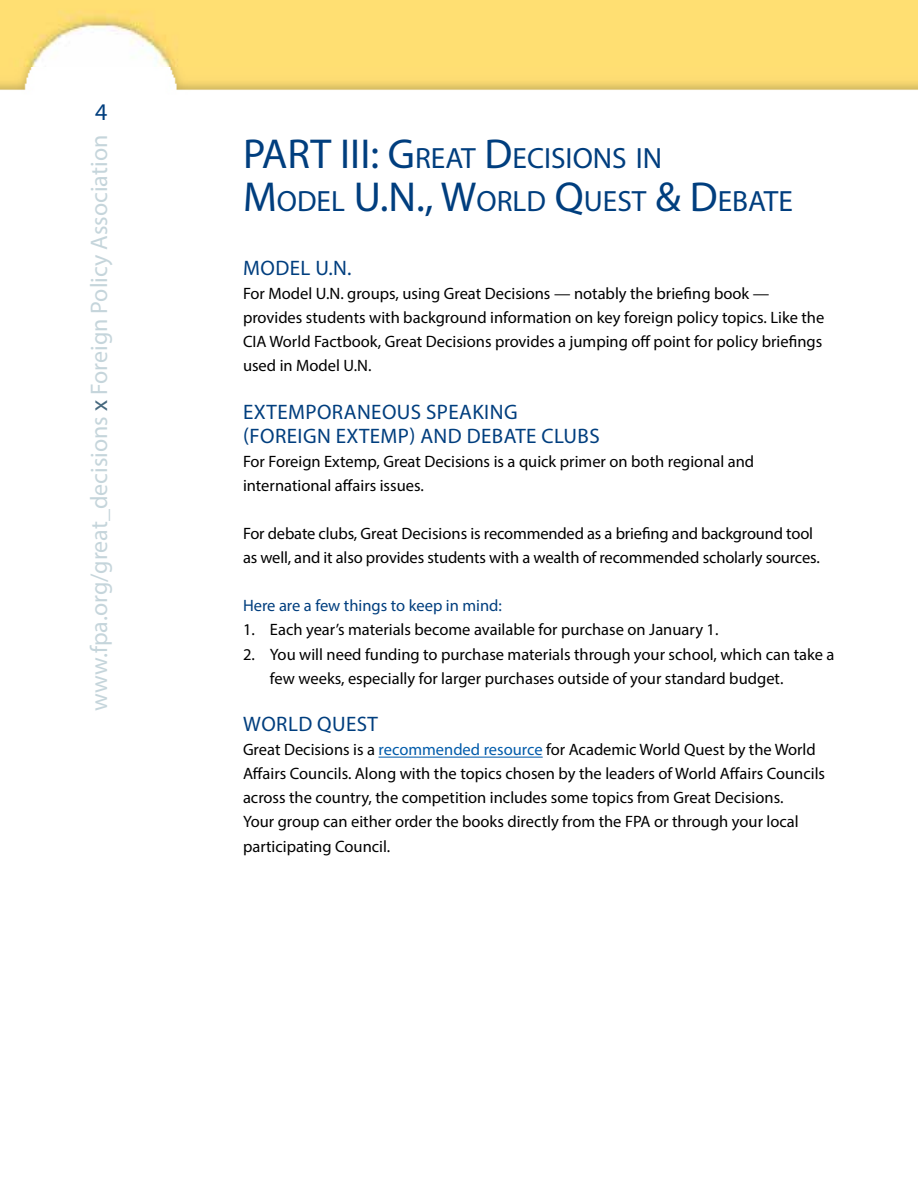
<style>
.page{position:relative;width:918px;height:1188px;background:#fff}
.page>*{position:absolute;margin:0;border:0;box-sizing:border-box;transform-origin:0 0}
.t1{font:42px "Myriad Pro";color:#003e7e}
.t2{font:29.4px/43.5px "Myriad Pro";color:#003e7e}
.t3{font:24px "Myriad Pro";color:#c5d5db}
.t4{font:24px "Myriad Pro";color:#003e7e}
.t5{font:21px/24px "Myriad Pro";letter-spacing:.02em;color:#003e7e}
.t6{font:16.5px/24px "Myriad Pro";color:#000}
.t7{font:16.5px "Myriad Pro";color:#003e7e}
.s1{color:#46687d}
.s2{font-size:42px}
.s3{color:#005baa}
</style>
<div class="page">
<img style="left:0;top:0;width:918px;height:758px">
<hr style="left:379px;top:757px;width:164px;height:1px;background:#005baa">
<h3 class="t4" style="left:95px;top:97px;width:14px">4</h3>
<h3 class="t3" style="left:84px;top:711px;width:577px;rotate:-90deg">www.fpa.org/great_decisions <span class="s1">x</span> Foreign Policy Association</h3>
<h2 class="t2" style="left:243px;top:136px;width:551px;text-indent:97px"><span class="s2">III: G</span>REAT <span class="s2">D</span>ECISIONS IN<br><span class="s2">M</span>ODEL <span class="s2">U.N., W</span>ORLD <span class="s2">Q</span>UEST <span class="s2">&amp; D</span>EBATE</h2>
<h1 class="t1" style="left:243px;top:128px;width:43px">PART</h1>
<p class="t5" style="left:243px;top:256px;width:110px">MODEL U.N.</p>
<p class="t6" style="left:243px;top:282px;width:583px">For Model U.N. groups, using Great Decisions — notably the briefing book — provides students with background information on key foreign policy topics. Like the CIA World Factbook, Great Decisions provides a jumping off point for policy briefings used in Model U.N.</p>
<p class="t5" style="left:243px;top:400px;width:358px">EXTEMPORANEOUS SPEAKING (FOREIGN EXTEMP) AND DEBATE CLUBS</p>
<p class="t6" style="left:243px;top:450px;width:513px">For Foreign Extemp, Great Decisions is a quick primer on both regional and international affairs issues.</p>
<p class="t6" style="left:243px;top:522px;width:578px">For debate clubs, Great Decisions is recommended as a briefing and background tool as well, and it also provides students with a wealth of recommended scholarly sources.</p>
<p class="t7" style="left:243px;top:596px;width:260px">Here are a few things to keep in mind:</p>
<p class="t6" style="left:243px;top:618px;width:477px">1. Each year’s materials become available for purchase on January 1.</p>
<p class="t6" style="left:270px;top:642px;width:566px;text-indent:-27px">2. You will need funding to purchase materials through your school, which can take a few weeks, especially for larger purchases outside of your standard budget.</p>
<p class="t5" style="left:243px;top:712px;width:136px">WORLD QUEST</p>
<p class="t6" style="left:243px;top:738px;width:584px">Great Decisions is a <span class="s3">recommended resource</span> for Academic World Quest by the World Affairs Councils. Along with the topics chosen by the leaders of World Affairs Councils across the country, the competition includes some topics from Great Decisions.<br>Your group can either order the books directly from the FPA or through your local participating Council.</p>
</div>
